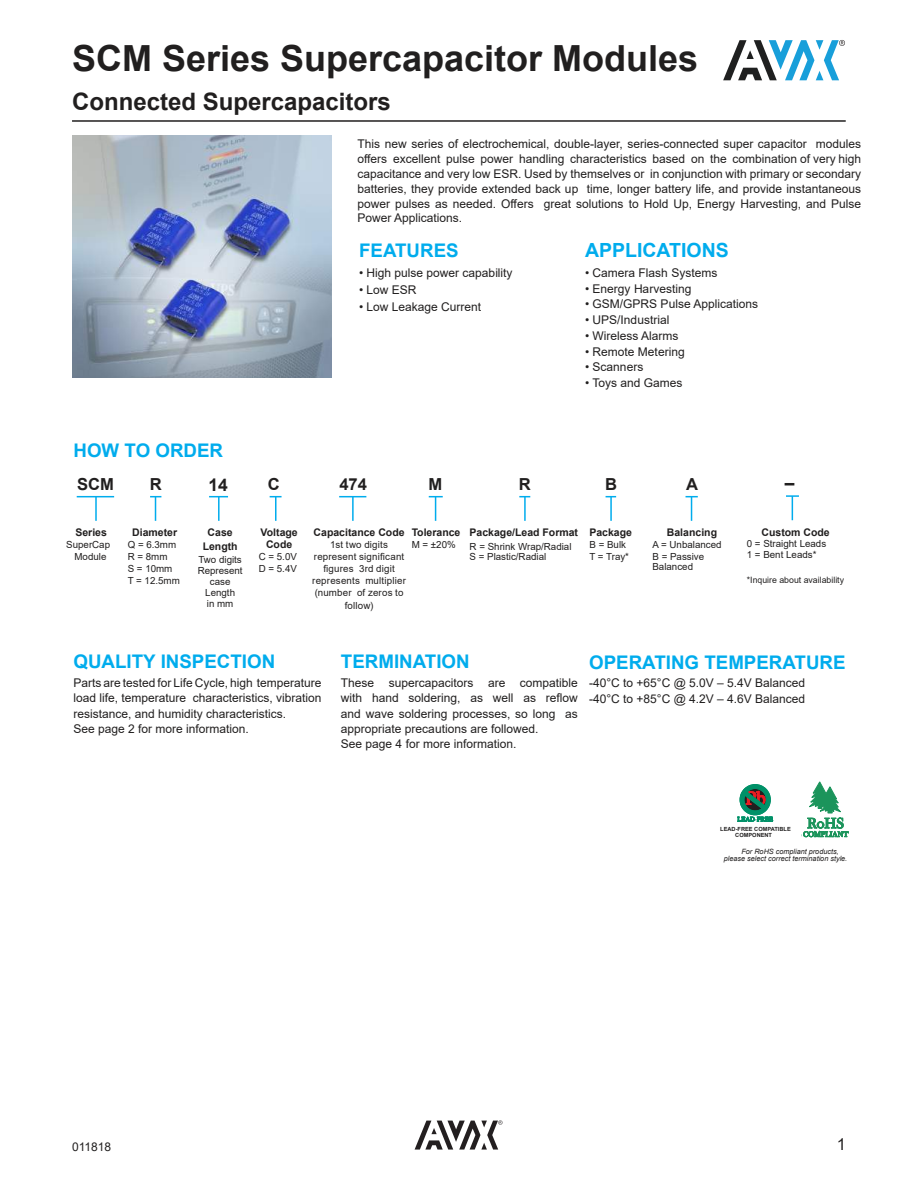
<style>
.page{position:relative;width:918px;height:1188px;background:#fff}
.page>*{position:absolute;margin:0;border:0;box-sizing:border-box;transform-origin:0 0}
.t1{font:700 36px "Arial";color:#211f1f}
.t2{font:700 24px "Arial";color:#211f1f}
.t3{font:700 19.5px "Arial";color:#00aced}
.t4{font:700 18.75px "Arial";color:#00aced}
.t5{font:700 17.55px "Arial";color:#211f1f}
.t6{font:700 16.5px "Arial";color:#211f1f}
.t7{font:16.5px "Arial";color:#211f1f}
.t8{font:12px/15.5px "Arial";color:#211f1f}
.t9{font:700 10.5px/13.5px "Arial";color:#211f1f;text-align:center}
.t10{font:9.75px/11.9px "Arial";color:#211f1f}
.t11{font:8.7px "Arial";color:#211f1f}
.t12{font:italic 7.2px/7.2px "Arial";color:#211f1f}
.t13{font:700 5.7px/5.7px "Arial";color:#211f1f}
</style>
<div class="page">
<hr style="left:77px;top:496px;width:37px;height:1px;background:#00aced">
<hr style="left:95px;top:497px;width:2px;height:24px;background:#00aced">
<svg style="left:150px;top:496px;width:11px;height:25px"></svg>
<svg style="left:270px;top:496px;width:12px;height:1px"></svg>
<hr style="left:275px;top:497px;width:2px;height:24px;background:#00aced">
<svg style="left:339px;top:496px;width:27px;height:1px"></svg>
<hr style="left:352px;top:497px;width:2px;height:24px;background:#00aced">
<svg style="left:429px;top:496px;width:14px;height:25px"></svg>
<hr style="left:524px;top:497px;width:2px;height:24px;background:#00aced">
<hr style="left:610px;top:497px;width:2px;height:24px;background:#00aced">
<svg style="left:686px;top:496px;width:12px;height:25px"></svg>
<svg style="left:738px;top:785px;width:35px;height:36px"></svg>
<svg style="left:209px;top:496px;width:19px;height:1px"></svg>
<hr style="left:218px;top:497px;width:2px;height:24px;background:#00aced">
<img style="left:72px;top:135px;width:259px;height:243px">
<svg style="left:786px;top:495px;width:63px;height:343px"></svg>
<svg style="left:723px;top:40px;width:122px;height:40px"></svg>
<hr style="left:72px;top:120px;width:774px;height:2px;background:#211f1f">
<svg style="left:415px;top:1120px;width:88px;height:30px"></svg>
<h1 class="t1" style="left:72px;top:33px;width:628px">SCM Series Supercapacitor Modules</h1>
<h2 class="t2" style="left:72px;top:84px;width:320px">Connected Supercapacitors</h2>
<p class="t8" style="left:358px;top:136px;width:505px;line-height:14.9px;text-align:justify">This new series of electrochemical, double-layer, series-connected super capacitor modules offers excellent pulse power handling characteristics based on the combination of very high capacitance and very low ESR. Used by themselves or in conjunction with primary or secondary batteries, they provide extended back up time, longer battery life, and provide instantaneous power pulses as needed. Offers great solutions to Hold Up, Energy Harvesting, and Pulse Power Applications.</p>
<h3 class="t4" style="left:359px;top:237px;width:101px">FEATURES</h3>
<p class="t8" style="left:359px;top:265px;width:155px">• High pulse power capability</p>
<p class="t8" style="left:359px;top:282px;width:59px">• Low ESR</p>
<p class="t8" style="left:359px;top:299px;width:124px">• Low Leakage Current</p>
<h3 class="t3" style="left:585px;top:236px;width:145px">APPLICATIONS</h3>
<p class="t8" style="left:585px;top:265px;width:134px">• Camera Flash Systems</p>
<p class="t8" style="left:585px;top:281px;width:108px">• Energy Harvesting</p>
<p class="t8" style="left:585px;top:296px;width:174px">• GSM/GPRS Pulse Applications</p>
<p class="t8" style="left:585px;top:312px;width:86px">• UPS/Industrial</p>
<p class="t8" style="left:585px;top:328px;width:95px">• Wireless Alarms</p>
<p class="t8" style="left:585px;top:344px;width:101px">• Remote Metering</p>
<p class="t8" style="left:585px;top:359px;width:60px">• Scanners</p>
<p class="t8" style="left:585px;top:375px;width:99px">• Toys and Games</p>
<h3 class="t4" style="left:74px;top:438px;width:151px">HOW TO ORDER</h3>
<h3 class="t6" style="left:77px;top:473px;width:38px">SCM</h3>
<p class="t9" style="left:75px;top:526px;width:33px">Series</p>
<p class="t10" style="left:66px;top:539px;width:45px;text-align:center">SuperCap<br>Module</p>
<h3 class="t5" style="left:209px;top:472px;width:21px">14</h3>
<p class="t9" style="left:203px;top:526px;width:36px">Case<br>Length</p>
<p class="t10" style="left:198px;top:554px;width:46px;line-height:10.9px;text-align:center">Two digits<br>Represent case<br>Length<br>in mm</p>
<h3 class="t6" style="left:150px;top:473px;width:13px">R</h3>
<p class="t9" style="left:132px;top:526px;width:46px">Diameter</p>
<p class="t10" style="left:128px;top:539px;width:54px">Q = 6.3mm<br>R = 8mm<br>S = 10mm<br>T = 12.5mm</p>
<h3 class="t6" style="left:268px;top:473px;width:13px">C</h3>
<p class="t9" style="left:261px;top:527px;width:39px;line-height:11.9px">Voltage<br>Code</p>
<p class="t10" style="left:259px;top:551px;width:40px">C = 5.0V<br>D = 5.4V</p>
<h3 class="t6" style="left:339px;top:473px;width:29px">474</h3>
<p class="t9" style="left:314px;top:526px;width:93px">Capacitance Code</p>
<p class="t10" style="left:312px;top:538px;width:95px;text-align:center">1st two digits represent significant figures 3rd digit represents multiplier (number of zeros to follow)</p>
<h3 class="t6" style="left:428px;top:473px;width:15px">M</h3>
<p class="t9" style="left:412px;top:526px;width:50px">Tolerance</p>
<p class="t10" style="left:412px;top:539px;width:46px">M = ±20%</p>
<h3 class="t6" style="left:519px;top:473px;width:13px">R</h3>
<p class="t9" style="left:470px;top:526px;width:110px">Package/Lead Format</p>
<p class="t10" style="left:470px;top:541px;width:103px;line-height:10.4px">R = Shrink Wrap/Radial<br>S = Plastic/Radial</p>
<h3 class="t6" style="left:605px;top:473px;width:13px">B</h3>
<p class="t9" style="left:589px;top:526px;width:44px">Package</p>
<p class="t10" style="left:589px;top:539px;width:41px">B = Bulk<br>T = Tray*</p>
<h3 class="t6" style="left:686px;top:473px;width:13px">A</h3>
<p class="t9" style="left:667px;top:526px;width:52px">Balancing</p>
<p class="t10" style="left:652px;top:539px;width:71px">A = Unbalanced<br>B = Passive</p>
<p class="t10" style="left:652px;top:561px;width:42px">Balanced</p>
<h3 class="t5" style="left:785px;top:471px;width:11px">–</h3>
<p class="t9" style="left:762px;top:525px;width:70px">Custom Code</p>
<p class="t10" style="left:747px;top:538px;width:81px;line-height:10.9px">0 = Straight Leads<br>1 = Bent Leads*</p>
<p class="t11" style="left:747px;top:574px;width:99px">*Inquire about availability</p>
<h3 class="t4" style="left:74px;top:649px;width:203px">QUALITY INSPECTION</h3>
<p class="t8" style="left:74px;top:675px;width:249px">Parts are tested for Life Cycle, high temperature load life, temperature characteristics, vibration resistance, and humidity characteristics.<br>See page 2 for more information.</p>
<h3 class="t4" style="left:341px;top:649px;width:130px">TERMINATION</h3>
<p class="t8" style="left:341px;top:675px;width:239px">These supercapacitors are compatible with hand soldering, as well as reflow and wave soldering processes, so long as appropriate precautions are followed.<br>See page 4 for more information.</p>
<h3 class="t4" style="left:589px;top:649px;width:258px">OPERATING TEMPERATURE</h3>
<p class="t8" style="left:589px;top:675px;width:218px">-40°C to +65°C @ 5.0V – 5.4V Balanced -40°C to +85°C @ 4.2V – 4.6V Balanced</p>
<p class="t13" style="left:735px;top:826px;width:57px;text-indent:-15px">LEAD-FREE COMPATIBLE<br>COMPONENT</p>
<p class="t12" style="left:724px;top:848px;width:125px;text-indent:18px">For RoHS compliant products, please select correct termination style.</p>
<p class="t8" style="left:72px;top:1139px;width:41px">011818</p>
<h3 class="t7" style="left:837px;top:1133px;width:11px">1</h3>
</div>
